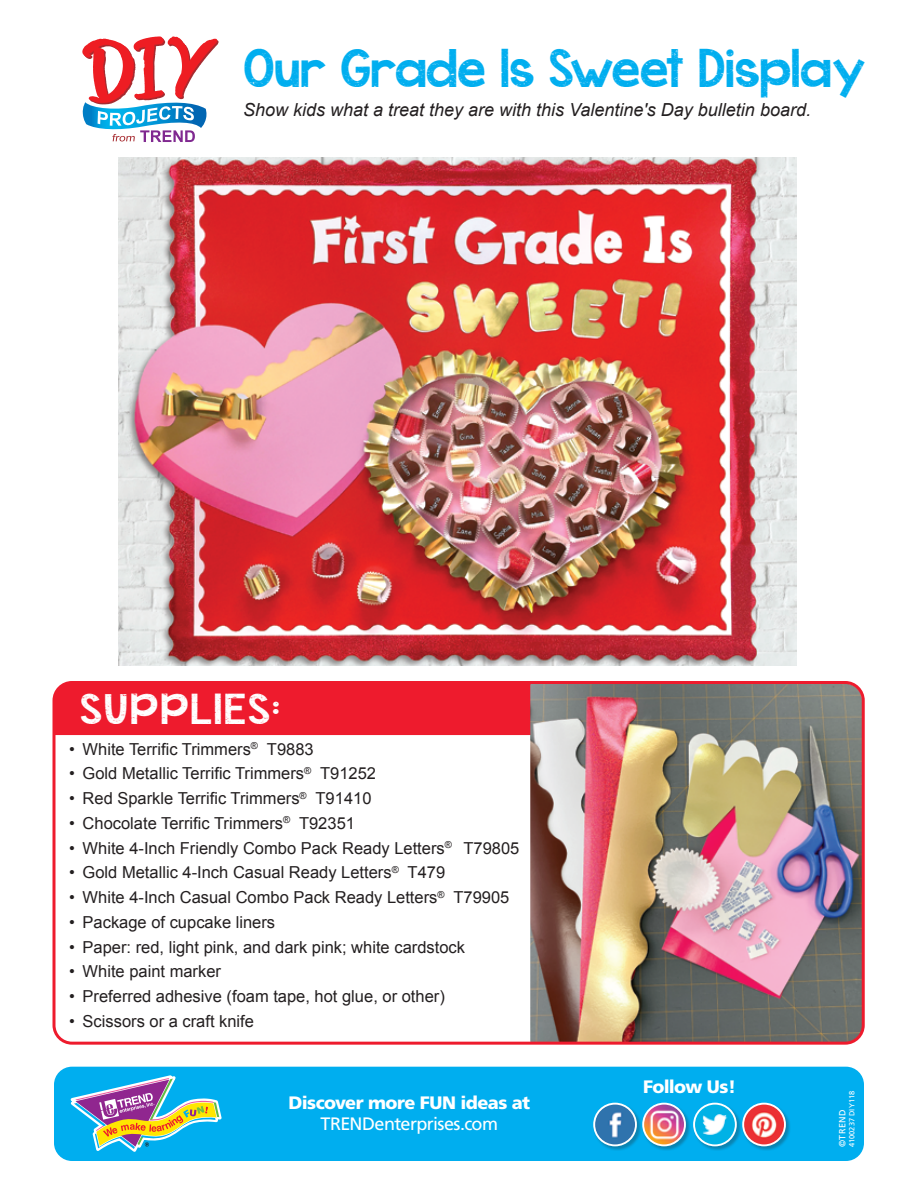
<style>
.page{position:relative;width:918px;height:1188px;background:#fff}
.page>*{position:absolute;margin:0;border:0;box-sizing:border-box;transform-origin:0 0}
.t1{font:39px "KG Cold Coffee";letter-spacing:-.02em;color:#00aeef}
.t2{font:31.05px "KG Cold Coffee";letter-spacing:.045em;color:#fff;scale:1.11 1}
.t3{font:italic 18px "Arial";color:#231f20}
.t4{font:900 18px "Frutiger";letter-spacing:-.035em;color:#fff}
.t5{font:18px "Frutiger";letter-spacing:-.03em;color:#fff}
.t6{font:16.5px "Arial";color:#231f20}
.t7{font:9px "Frutiger";letter-spacing:.04em;color:#fff}
.t8{font:7.5px "Frutiger";color:#fff}
</style>
<div class="page">
<div style="left:54px;top:1067px;width:810px;height:94px;background:#00aeef;border-radius:18px"></div>
<svg style="left:70px;top:1075px;width:152px;height:77px"></svg>
<svg style="left:82px;top:36px;width:137px;height:106px"></svg>
<div style="left:56px;top:685px;width:474px;height:50px;background:#ee1b2d"></div>
<div style="left:593px;top:1103px;width:48px;height:48px;background:#231f20;opacity:.3"></div>
<img style="left:594px;top:1104px;width:42px;height:41px;border-radius:21px">
<div style="left:593px;top:1103px;width:44px;height:43px;border:2px solid #fff;border-radius:50%"></div>
<div style="left:642px;top:1103px;width:48px;height:48px;background:#231f20;opacity:.3"></div>
<img style="left:643px;top:1104px;width:42px;height:41px;border-radius:21px">
<div style="left:642px;top:1103px;width:44px;height:43px;border:2px solid #fff;border-radius:50%"></div>
<div style="left:693px;top:1103px;width:48px;height:48px;background:#231f20;opacity:.3"></div>
<img style="left:694px;top:1104px;width:42px;height:41px;border-radius:21px">
<div style="left:693px;top:1103px;width:44px;height:43px;border:2px solid #fff;border-radius:50%"></div>
<div style="left:742px;top:1103px;width:48px;height:48px;background:#231f20;opacity:.3"></div>
<img style="left:743px;top:1104px;width:42px;height:41px;border-radius:21px">
<div style="left:742px;top:1103px;width:44px;height:43px;border:2px solid #fff;border-radius:50%"></div>
<img style="left:530px;top:685px;width:331px;height:356px">
<img style="left:119px;top:158px;width:677px;height:507px">
<div style="left:52px;top:681px;width:813px;height:364px;border:3px solid #ee1b2d;border-radius:18px"></div>
<h1 class="t1" style="left:243px;top:38px;width:624px">Our Grade Is Sweet Display</h1>
<p class="t3" style="left:243px;top:98px;width:570px">Show kids what a treat they are with this Valentine's Day bulletin board.</p>
<h2 class="t2" style="left:80px;top:685px;width:182px">SUPPLIES:</h2>
<p class="t6" style="left:69px;top:738px;width:246px">• White Terrific Trimmers<sup>®</sup> T9883</p>
<p class="t6" style="left:69px;top:763px;width:308px">• Gold Metallic Terrific Trimmers<sup>®</sup> T91252</p>
<p class="t6" style="left:69px;top:787px;width:304px">• Red Sparkle Terrific Trimmers<sup>®</sup> T91410</p>
<p class="t6" style="left:69px;top:812px;width:287px">• Chocolate Terrific Trimmers<sup>®</sup> T92351</p>
<p class="t6" style="left:69px;top:837px;width:452px">• White 4-Inch Friendly Combo Pack Ready Letters<sup>®</sup> T79805</p>
<p class="t6" style="left:69px;top:862px;width:378px">• Gold Metallic 4-Inch Casual Ready Letters<sup>®</sup> T479</p>
<p class="t6" style="left:69px;top:886px;width:442px">• White 4-Inch Casual Combo Pack Ready Letters<sup>®</sup> T79905</p>
<p class="t6" style="left:69px;top:911px;width:208px">• Package of cupcake liners</p>
<p class="t6" style="left:69px;top:936px;width:397px">• Paper: red, light pink, and dark pink; white cardstock</p>
<p class="t6" style="left:69px;top:961px;width:153px">• White paint marker</p>
<p class="t6" style="left:69px;top:985px;width:377px">• Preferred adhesive (foam tape, hot glue, or other)</p>
<p class="t6" style="left:69px;top:1010px;width:186px">• Scissors or a craft knife</p>
<p class="t4" style="left:289px;top:1092px;width:243px">Discover more FUN ideas at</p>
<p class="t5" style="left:321px;top:1114px;width:179px">TRENDenterprises.com</p>
<p class="t4" style="left:643px;top:1076px;width:95px">Follow Us!</p>
<p class="t8" style="left:847px;top:1147px;width:58px;rotate:-90deg">4100237 DIY118</p>
<p class="t7" style="left:837px;top:1147px;width:39px;rotate:-90deg">©TREND</p>
</div>
